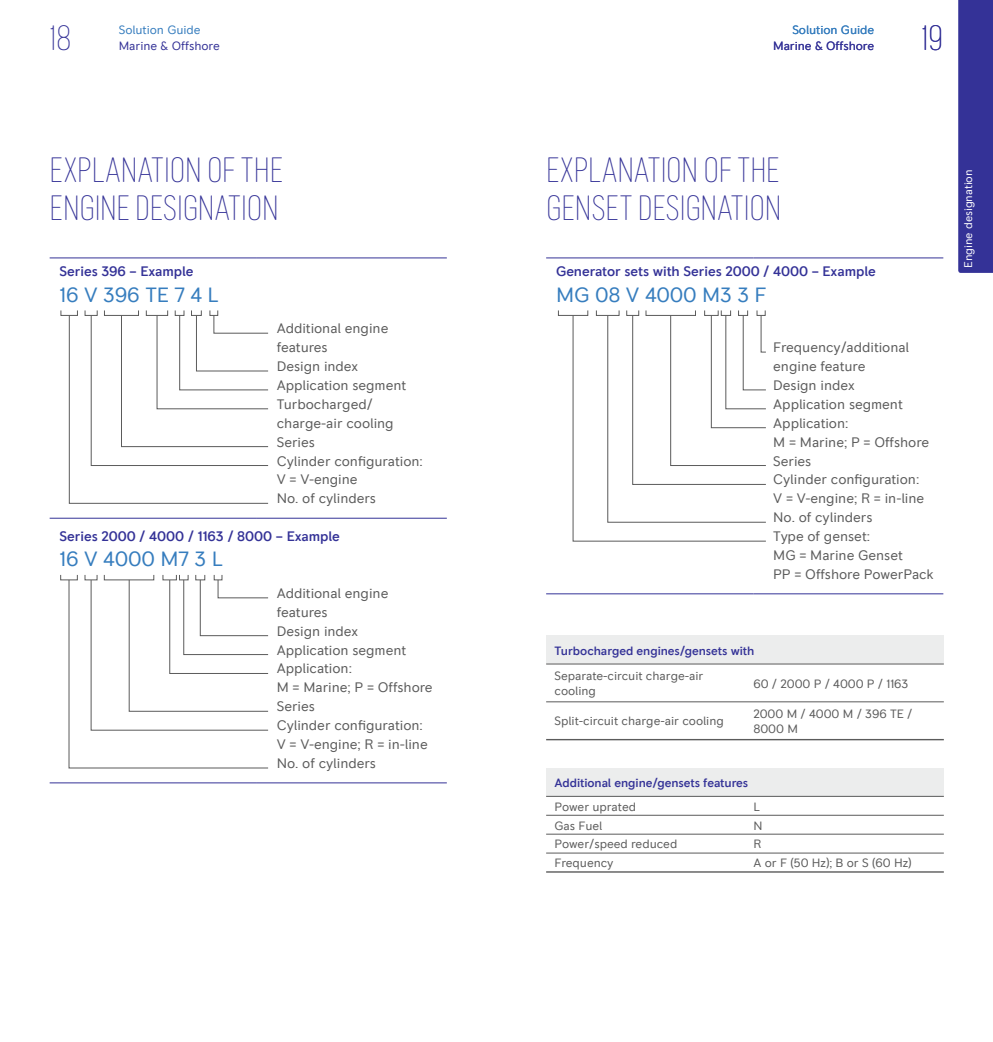
<style>
.page{position:relative;width:993px;height:1042px;background:#fff}
.page>*{position:absolute;margin:0;border:0;box-sizing:border-box;transform-origin:0 0}
.t1{font:200 condensed 35px/37.8px "RR Pioneer";letter-spacing:-.005em;color:#343297}
.t2{font:21px "RR Pioneer";letter-spacing:-.01em;color:#367dbe}
.t3{font:14px/18.9px "RR Pioneer";letter-spacing:-.005em;color:#5b5b5b}
.t4{font:500 14px "RR Pioneer";letter-spacing:-.005em;color:#343297}
.t5{font:12.25px/14.9px "RR Pioneer";letter-spacing:-.005em;color:#5b5b5b}
.t6{font:500 12.25px "RR Pioneer";letter-spacing:-.005em;color:#343297}
.t7{font:12.25px "RR Pioneer";letter-spacing:-.005em;color:#343297}
.t8{font:12.25px "RR Pioneer";letter-spacing:-.005em;color:#367dbe}
.t9{font:11.38px "RR Pioneer";letter-spacing:-.005em;color:#fff}
</style>
<div class="page">
<div style="left:958px;top:0;width:34px;height:273px;background:#343297"></div>
<hr style="left:50px;top:782px;width:207px;height:1px;background:#343297">
<hr style="left:257px;top:782px;width:189px;height:1px;background:#343297">
<hr style="left:50px;top:258px;width:207px;height:1px;background:#343297">
<hr style="left:257px;top:258px;width:189px;height:1px;background:#343297">
<hr style="left:50px;top:518px;width:207px;height:1px;background:#343297">
<hr style="left:257px;top:518px;width:189px;height:1px;background:#343297">
<hr style="left:546px;top:258px;width:207px;height:1px;background:#343297">
<hr style="left:753px;top:258px;width:190px;height:1px;background:#343297">
<hr style="left:546px;top:593px;width:207px;height:1px;background:#343297">
<hr style="left:753px;top:593px;width:190px;height:1px;background:#343297">
<svg style="left:69px;top:315px;width:200px;height:189px"></svg>
<div style="left:61px;top:310px;width:17px;height:6px;border:1px solid #5b5b5b"></div>
<div style="left:85px;top:310px;width:12px;height:6px;border:1px solid #5b5b5b"></div>
<div style="left:104px;top:310px;width:35px;height:6px;border:1px solid #5b5b5b"></div>
<div style="left:146px;top:310px;width:22px;height:6px;border:1px solid #5b5b5b"></div>
<div style="left:175px;top:310px;width:9px;height:6px;border:1px solid #5b5b5b"></div>
<div style="left:191px;top:310px;width:11px;height:6px;border:1px solid #5b5b5b"></div>
<div style="left:209px;top:310px;width:9px;height:6px;border:1px solid #5b5b5b"></div>
<svg style="left:68px;top:579px;width:201px;height:190px"></svg>
<div style="left:195px;top:574px;width:10px;height:6px;border:1px solid #5b5b5b"></div>
<div style="left:546px;top:636px;width:397px;height:28px;background:#eceded"></div>
<hr style="left:546px;top:664px;width:198px;height:1px;background:#5b5b5b">
<hr style="left:744px;top:664px;width:199px;height:1px;background:#5b5b5b">
<hr style="left:546px;top:701px;width:198px;height:1px;background:#5b5b5b">
<hr style="left:744px;top:701px;width:199px;height:1px;background:#5b5b5b">
<hr style="left:546px;top:739px;width:198px;height:1px;background:#5b5b5b">
<hr style="left:744px;top:739px;width:199px;height:1px;background:#5b5b5b">
<div style="left:546px;top:768px;width:397px;height:28px;background:#eceded"></div>
<hr style="left:546px;top:796px;width:198px;height:1px;background:#5b5b5b">
<hr style="left:744px;top:796px;width:199px;height:1px;background:#5b5b5b">
<hr style="left:546px;top:815px;width:198px;height:1px;background:#5b5b5b">
<hr style="left:744px;top:815px;width:199px;height:1px;background:#5b5b5b">
<hr style="left:546px;top:834px;width:198px;height:1px;background:#5b5b5b">
<hr style="left:744px;top:834px;width:199px;height:1px;background:#5b5b5b">
<hr style="left:546px;top:853px;width:198px;height:1px;background:#5b5b5b">
<hr style="left:744px;top:853px;width:199px;height:1px;background:#5b5b5b">
<hr style="left:546px;top:871px;width:198px;height:1px;background:#5b5b5b">
<hr style="left:744px;top:871px;width:199px;height:1px;background:#5b5b5b">
<svg style="left:572px;top:315px;width:194px;height:227px"></svg>
<div style="left:558px;top:310px;width:30px;height:6px;border:1px solid #5b5b5b"></div>
<div style="left:596px;top:310px;width:23px;height:6px;border:1px solid #5b5b5b"></div>
<div style="left:626px;top:310px;width:13px;height:6px;border:1px solid #5b5b5b"></div>
<div style="left:645px;top:310px;width:50px;height:6px;border:1px solid #5b5b5b"></div>
<div style="left:704px;top:310px;width:14px;height:6px;border:1px solid #5b5b5b"></div>
<div style="left:720px;top:310px;width:10px;height:6px;border:1px solid #5b5b5b"></div>
<div style="left:738px;top:310px;width:9px;height:6px;border:1px solid #5b5b5b"></div>
<div style="left:756px;top:310px;width:9px;height:6px;border:1px solid #5b5b5b"></div>
<h1 class="t1" style="left:50px;top:19px;width:23px">18</h1>
<p class="t8" style="left:119px;top:23px;width:83px">Solution Guide</p>
<p class="t7" style="left:119px;top:38px;width:103px">Marine &amp; Offshore</p>
<h1 class="t1" style="left:50px;top:151px;width:235px">EXPLANATION OF THE<br>ENGINE DESIGNATION</h1>
<p class="t4" style="left:60px;top:263px;width:135px">Series 396 – Example</p>
<h2 class="t2" style="left:60px;top:282px;width:161px">16 V 396 TE 7 4 L</h2>
<p class="t3" style="left:277px;top:319px;width:147px">Additional engine features<br>Design index<br>Application segment<br>Turbocharged/ charge-air cooling<br>Series<br>Cylinder configuration:<br>V = V-engine<br>No. of cylinders</p>
<p class="t4" style="left:60px;top:528px;width:282px">Series 2000 / 4000 / 1163 / 8000 – Example</p>
<h2 class="t2" style="left:60px;top:547px;width:165px">16 V 4000 M7 3 L</h2>
<p class="t3" style="left:277px;top:583px;width:157px">Additional engine features<br>Design index<br>Application segment<br>Application:<br>M = Marine; P = Offshore<br>Series<br>Cylinder configuration:<br>V = V-engine; R = in-line<br>No. of cylinders</p>
<p class="t8" style="left:792px;top:23px;width:83px">Solution Guide</p>
<p class="t7" style="left:772px;top:38px;width:103px">Marine &amp; Offshore</p>
<h1 class="t1" style="left:921px;top:19px;width:23px">19</h1>
<h1 class="t1" style="left:546px;top:151px;width:237px">EXPLANATION OF THE<br>GENSET DESIGNATION</h1>
<p class="t4" style="left:556px;top:263px;width:321px">Generator sets with Series 2000 / 4000 – Example</p>
<h2 class="t2" style="left:556px;top:282px;width:212px">MG 08 V 4000 M3 3 F</h2>
<p class="t3" style="left:773px;top:338px;width:162px">Frequency/additional engine feature<br>Design index<br>Application segment<br>Application:<br>M = Marine; P = Offshore<br>Series<br>Cylinder configuration:<br>V = V-engine; R = in-line<br>No. of cylinders<br>Type of genset:<br>MG = Marine Genset<br>PP = Offshore PowerPack</p>
<p class="t6" style="left:554px;top:643px;width:201px">Turbocharged engines/gensets with</p>
<p class="t5" style="left:554px;top:669px;width:150px">Separate-circuit charge-air cooling</p>
<p class="t5" style="left:753px;top:676px;width:156px">60 / 2000 P / 4000 P / 1163</p>
<p class="t5" style="left:554px;top:714px;width:171px">Split-circuit charge-air cooling</p>
<p class="t5" style="left:753px;top:706px;width:160px">2000 M / 4000 M / 396 TE /<br>8000 M</p>
<p class="t6" style="left:554px;top:775px;width:195px">Additional engine/gensets features</p>
<p class="t5" style="left:554px;top:799px;width:83px">Power uprated</p>
<p class="t5" style="left:753px;top:799px;width:8px">L</p>
<p class="t5" style="left:554px;top:818px;width:49px">Gas Fuel</p>
<p class="t5" style="left:753px;top:818px;width:11px">N</p>
<p class="t5" style="left:554px;top:837px;width:124px">Power/speed reduced</p>
<p class="t5" style="left:753px;top:837px;width:9px">R</p>
<p class="t5" style="left:554px;top:855px;width:60px">Frequency</p>
<p class="t5" style="left:753px;top:855px;width:160px">A or F (50 Hz); B or S (60 Hz)</p>
<p class="t9" style="left:961px;top:268px;width:100px;rotate:-90deg">Engine designation</p>
</div>
